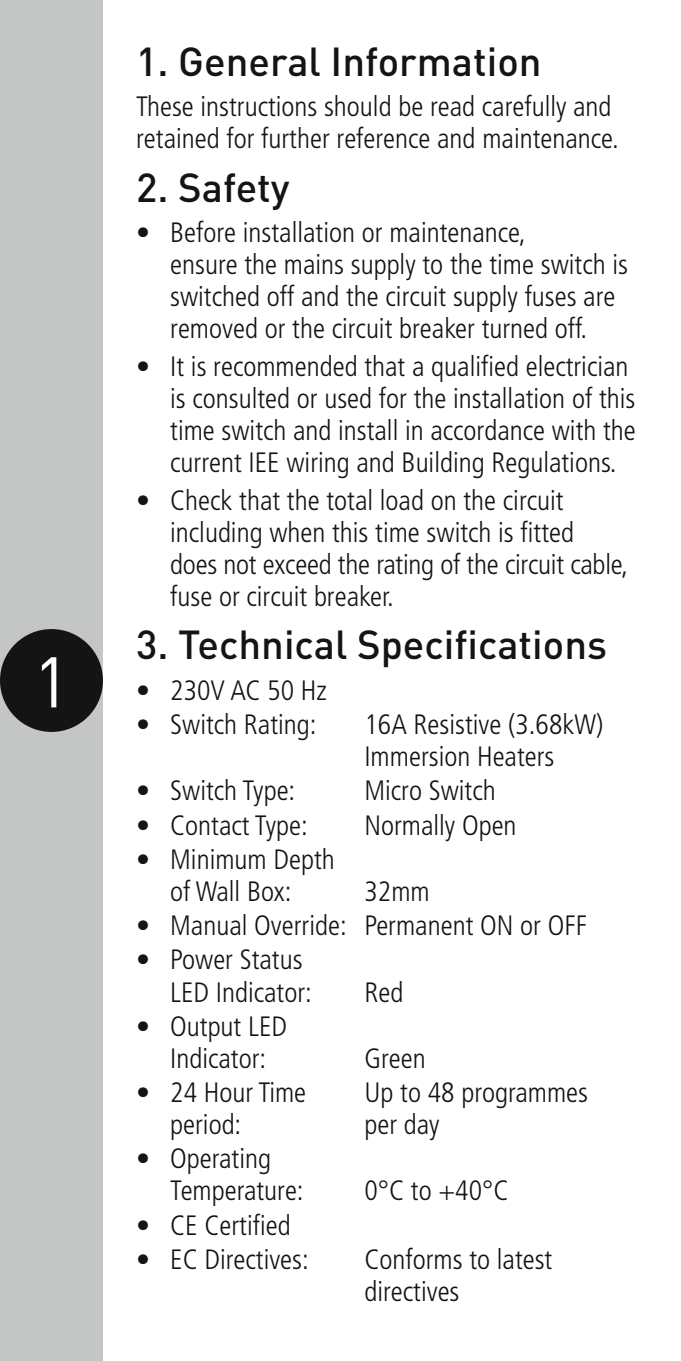
<style>
.page{position:relative;width:681px;height:1361px;background:#fff}
.page>*{position:absolute;margin:0;border:0;box-sizing:border-box;transform-origin:0 0}
.t1{font:70.4px "DINOT";color:#fff}
.t2{font:500 40px "DINOT";color:#141415}
.t3{font:300 condensed 28px/32px "Frutiger LT";color:#141415}
</style>
<div class="page">
<div style="left:0;top:0;width:103px;height:1361px;background:#c4c5c5"></div>
<div style="left:0;top:629px;width:103px;height:103px;background:#141415;border-radius:50%"></div>
<h1 class="t1" style="left:33px;top:638px;width:38px">1</h1>
<h2 class="t2" style="left:136px;top:36px;width:407px">1. General Information</h2>
<p class="t3" style="left:136px;top:91px;width:484px">These instructions should be read carefully and retained for further reference and maintenance.</p>
<h2 class="t2" style="left:136px;top:162px;width:155px">2. Safety</h2>
<p class="t3" style="left:170px;top:217px;width:459px;text-indent:-34px">• Before installation or maintenance,<br>ensure the mains supply to the time switch is switched off and the circuit supply fuses are removed or the circuit breaker turned off.</p>
<p class="t3" style="left:170px;top:351px;width:467px;text-indent:-34px">• It is recommended that a qualified electrician is consulted or used for the installation of this time switch and install in accordance with the current IEE wiring and Building Regulations.</p>
<p class="t3" style="left:170px;top:484px;width:459px;text-indent:-34px">• Check that the total load on the circuit including when this time switch is fitted<br>does not exceed the rating of the circuit cable, fuse or circuit breaker.</p>
<h2 class="t2" style="left:136px;top:619px;width:472px">3. Technical Specifications</h2>
<p class="t3" style="left:136px;top:674px;width:192px">• 230V AC 50 Hz</p>
<p class="t3" style="left:136px;top:709px;width:182px">• Switch Rating:</p>
<p class="t3" style="left:364px;top:709px;width:240px">16A Resistive (3.68kW)<br>Immersion Heaters</p>
<p class="t3" style="left:136px;top:775px;width:160px">• Switch Type:</p>
<p class="t3" style="left:364px;top:775px;width:133px">Micro Switch</p>
<p class="t3" style="left:136px;top:809px;width:173px">• Contact Type:</p>
<p class="t3" style="left:364px;top:809px;width:154px">Normally Open</p>
<p class="t3" style="left:136px;top:843px;width:200px;text-align:center">• Minimum Depth of Wall Box:</p>
<p class="t3" style="left:364px;top:875px;width:67px">32mm</p>
<p class="t3" style="left:136px;top:910px;width:452px">• Manual Override: Permanent ON or OFF</p>
<p class="t3" style="left:170px;top:944px;width:143px;text-indent:-34px">• Power Status<br>LED Indicator:</p>
<p class="t3" style="left:364px;top:976px;width:40px">Red</p>
<p class="t3" style="left:136px;top:1010px;width:152px;text-align:center">• Output LED<br>Indicator:</p>
<p class="t3" style="left:364px;top:1042px;width:63px">Green</p>
<p class="t3" style="left:136px;top:1077px;width:171px">• 24 Hour Time</p>
<p class="t3" style="left:364px;top:1077px;width:225px">Up to 48 programmes</p>
<p class="t3" style="left:170px;top:1109px;width:73px">period:</p>
<p class="t3" style="left:364px;top:1109px;width:77px">per day</p>
<p class="t3" style="left:170px;top:1143px;width:135px;text-indent:-34px">• Operating<br>Temperature:</p>
<p class="t3" style="left:364px;top:1175px;width:145px">0°C to +40°C</p>
<p class="t3" style="left:136px;top:1209px;width:156px">• CE Certified</p>
<p class="t3" style="left:136px;top:1243px;width:174px">• EC Directives:</p>
<p class="t3" style="left:364px;top:1243px;width:189px">Conforms to latest directives</p>
</div>
